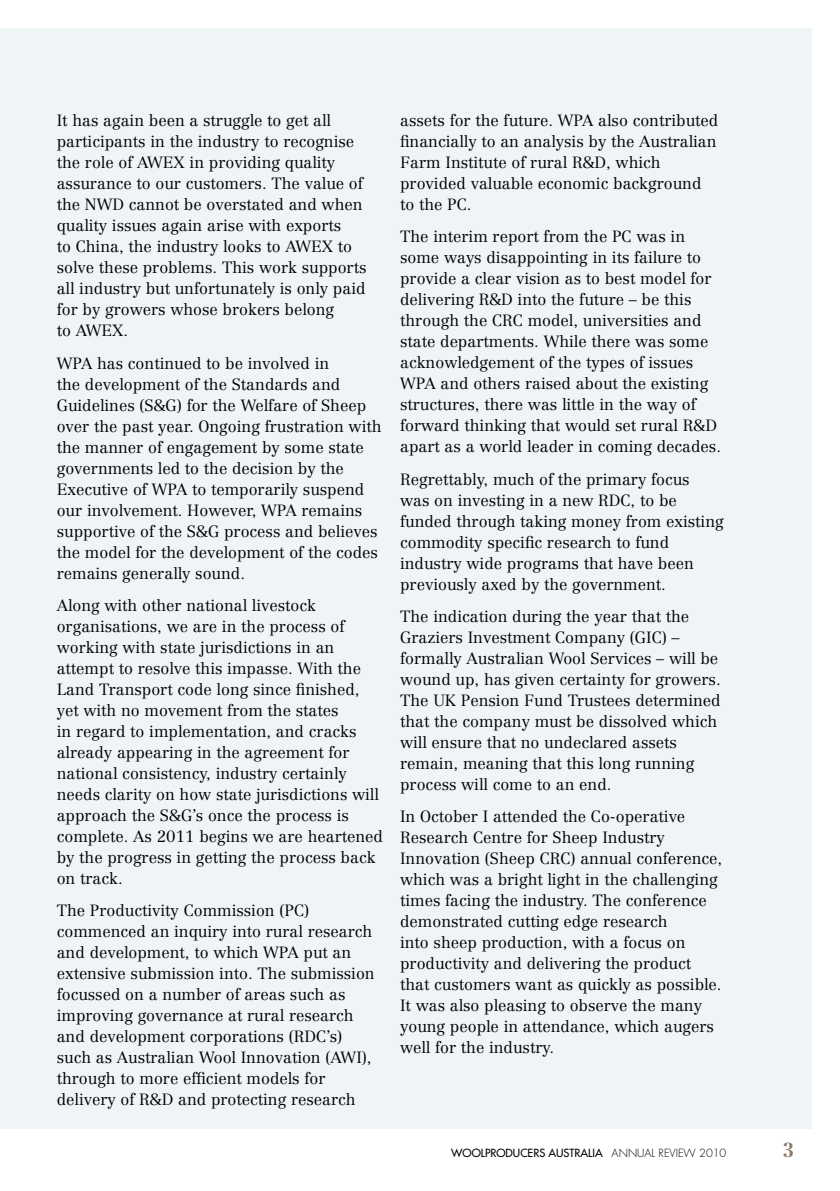
<style>
.page{position:relative;width:840px;height:1191px;background:#fff}
.page>*{position:absolute;margin:0;border:0;box-sizing:border-box;transform-origin:0 0}
.t1{font:700 20px "Centennial CE";color:#8a7967}
.t2{font:300 16px/21px "Centennial CE";color:#000}
.t3{font:11px "Futura";color:#000}
.s1{font-weight:300}
</style>
<div class="page">
<div style="left:0;top:28px;width:811px;height:1100px;background:#eff4f6"></div>
<p class="t2" style="left:57px;top:110px;width:311px">It has again been a struggle to get all participants in the industry to recognise the role of AWEX in providing quality assurance to our customers. The value of the NWD cannot be overstated and when quality issues again arise with exports<br>to China, the industry looks to AWEX to solve these problems. This work supports all industry but unfortunately is only paid for by growers whose brokers belong<br>to AWEX.</p>
<p class="t2" style="left:57px;top:352px;width:326px">WPA has continued to be involved in<br>the development of the Standards and Guidelines (S&amp;G) for the Welfare of Sheep over the past year. Ongoing frustration with the manner of engagement by some state governments led to the decision by the Executive of WPA to temporarily suspend our involvement. However, WPA remains supportive of the S&amp;G process and believes the model for the development of the codes remains generally sound.</p>
<p class="t2" style="left:57px;top:594px;width:327px">Along with other national livestock organisations, we are in the process of working with state jurisdictions in an attempt to resolve this impasse. With the Land Transport code long since finished, yet with no movement from the states<br>in regard to implementation, and cracks already appearing in the agreement for national consistency, industry certainly needs clarity on how state jurisdictions will approach the S&amp;G’s once the process is complete. As 2011 begins we are heartened by the progress in getting the process back on track.</p>
<p class="t2" style="left:57px;top:900px;width:319px">The Productivity Commission (PC) commenced an inquiry into rural research and development, to which WPA put an extensive submission into. The submission focussed on a number of areas such as improving governance at rural research and development corporations (RDC’s) such as Australian Wool Innovation (AWI), through to more efficient models for delivery of R&amp;D and protecting research</p>
<p class="t2" style="left:400px;top:110px;width:319px">assets for the future. WPA also contributed financially to an analysis by the Australian Farm Institute of rural R&amp;D, which provided valuable economic background to the PC.</p>
<p class="t2" style="left:400px;top:226px;width:322px">The interim report from the PC was in some ways disappointing in its failure to provide a clear vision as to best model for delivering R&amp;D into the future – be this through the CRC model, universities and state departments. While there was some acknowledgement of the types of issues WPA and others raised about the existing structures, there was little in the way of forward thinking that would set rural R&amp;D apart as a world leader in coming decades.</p>
<p class="t2" style="left:400px;top:468px;width:325px">Regrettably, much of the primary focus<br>was on investing in a new RDC, to be funded through taking money from existing commodity specific research to fund industry wide programs that have been previously axed by the government.</p>
<p class="t2" style="left:400px;top:605px;width:322px">The indication during the year that the Graziers Investment Company (GIC) – formally Australian Wool Services – will be wound up, has given certainty for growers.<br>The UK Pension Fund Trustees determined that the company must be dissolved which will ensure that no undeclared assets remain, meaning that this long running process will come to an end.</p>
<p class="t2" style="left:400px;top:806px;width:323px">In October I attended the Co-operative Research Centre for Sheep Industry Innovation (Sheep CRC) annual conference, which was a bright light in the challenging times facing the industry. The conference demonstrated cutting edge research<br>into sheep production, with a focus on productivity and delivering the product that customers want as quickly as possible.<br>It was also pleasing to observe the many young people in attendance, which augers well for the industry.</p>
<p class="t3" style="left:451px;top:1145px;width:276px">WOOLPRODUCERS AUSTRALIA <span class="s1">ANNUAL REVIEW 2010</span></p>
<p class="t1" style="left:782px;top:1137px;width:13px">3</p>
</div>
